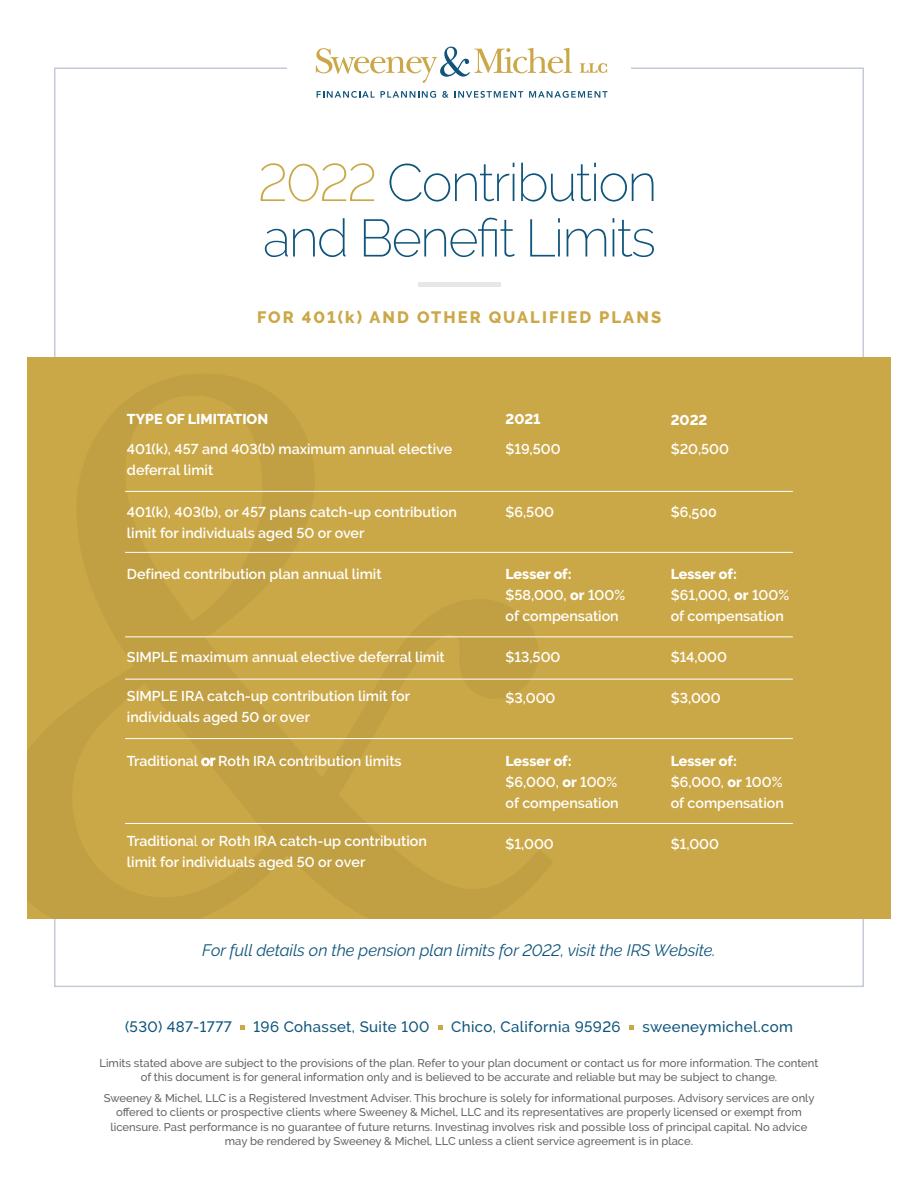
<style>
.page{position:relative;width:918px;height:1188px;background:#fff}
.page>*{position:absolute;margin:0;border:0;box-sizing:border-box;transform-origin:0 0}
.t1{font:200 52.5px/55.5px "Raleway";letter-spacing:-.035em;color:#0e547b}
.t2{font:italic 16.5px "Raleway";letter-spacing:-.005em;color:#0e547b}
.t3{font:800 16.5px "Raleway";letter-spacing:.125em;color:#cba847}
.t4{font:500 15px "Raleway";letter-spacing:.025em;color:#0e547b}
.t5{font:600 14.25px/21px "Raleway";color:#fff}
.t6{font:800 14.25px "Raleway";color:#fff}
.t7{font:500 11.25px/14.2px "Raleway";color:#636466;text-align:center}
.s1{color:#cba847}
.s2{font-weight:400}
.s3{font-weight:800}
</style>
<div class="page">
<svg style="left:316px;top:47px;width:256px;height:36px"></svg>
<svg style="left:580px;top:63px;width:27px;height:10px"></svg>
<svg style="left:317px;top:91px;width:58px;height:7px"></svg>
<svg style="left:381px;top:91px;width:55px;height:7px"></svg>
<svg style="left:442px;top:91px;width:81px;height:7px"></svg>
<svg style="left:529px;top:91px;width:79px;height:7px"></svg>
<svg style="left:241px;top:1025px;width:4px;height:4px"></svg>
<svg style="left:438px;top:1025px;width:4px;height:4px"></svg>
<svg style="left:629px;top:1025px;width:5px;height:4px"></svg>
<hr style="left:418px;top:283px;width:82px;height:4px;background:#e6e7e8">
<div style="left:27px;top:357px;width:864px;height:562px;background:#cba847"></div>
<svg style="left:125px;top:490px;width:428px;height:250px"></svg>
<hr style="left:125px;top:491px;width:668px;height:1px;background:#fff">
<hr style="left:125px;top:552px;width:668px;height:1px;background:#fff">
<hr style="left:125px;top:636px;width:668px;height:1px;background:#fff">
<hr style="left:125px;top:679px;width:668px;height:1px;background:#fff">
<hr style="left:125px;top:738px;width:668px;height:1px;background:#fff">
<hr style="left:125px;top:823px;width:668px;height:1px;background:#fff">
<h1 class="t1" style="left:258px;top:155px;width:401px"><span class="s1">2022</span> Contribution and Benefit Limits</h1>
<h2 class="t3" style="left:257px;top:308px;width:406px">FOR 401(k) AND OTHER QUALIFIED PLANS</h2>
<p class="t6" style="left:127px;top:411px;width:143px">TYPE OF LIMITATION</p>
<p class="t5" style="left:127px;top:439px;width:327px">401(k), 457 and 403(b) maximum annual elective deferral limit</p>
<p class="t5" style="left:127px;top:501px;width:331px">401(k), 403(b), or 457 plans catch-up contribution limit for individuals aged 50 or over</p>
<p class="t5" style="left:127px;top:563px;width:256px">Defined contribution plan annual limit</p>
<p class="t5" style="left:127px;top:647px;width:319px">SIMPLE maximum annual elective deferral limit</p>
<p class="t5" style="left:127px;top:685px;width:285px">SIMPLE IRA catch-up contribution limit for individuals aged 50 or over</p>
<p class="t5" style="left:127px;top:750px;width:276px">Traditional or Roth IRA contribution limits</p>
<p class="t5" style="left:127px;top:831px;width:302px">Traditiona<span class="s2">l</span> or Roth IRA catch-up contribution limit for individuals aged 50 or over</p>
<p class="t6" style="left:506px;top:411px;width:37px">2021</p>
<p class="t5" style="left:506px;top:439px;width:57px">$19,500</p>
<p class="t5" style="left:506px;top:501px;width:50px">$6,500</p>
<p class="t5" style="left:506px;top:563px;width:121px"><span class="s3">Lesser of: </span>$58,000, <span class="s3">or</span> 100% of compensation</p>
<p class="t5" style="left:506px;top:647px;width:56px">$13,500</p>
<p class="t5" style="left:506px;top:688px;width:51px">$3,000</p>
<p class="t5" style="left:506px;top:750px;width:115px"><span class="s3">Lesser of: </span>$6,000, <span class="s3">or</span> 100% of compensation</p>
<p class="t5" style="left:506px;top:833px;width:50px">$1,000</p>
<p class="t6" style="left:671px;top:411px;width:38px">2022</p>
<p class="t5" style="left:671px;top:439px;width:60px">$20,500</p>
<p class="t5" style="left:671px;top:501px;width:48px">$6,500</p>
<p class="t5" style="left:671px;top:563px;width:120px"><span class="s3">Lesser of: </span>$61,000, <span class="s3">or</span> 100% of compensation</p>
<p class="t5" style="left:671px;top:647px;width:58px">$14,000</p>
<p class="t5" style="left:671px;top:688px;width:51px">$3,000</p>
<p class="t5" style="left:671px;top:750px;width:115px"><span class="s3">Lesser of: </span>$6,000, <span class="s3">or</span> 100% of compensation</p>
<p class="t5" style="left:671px;top:833px;width:50px">$1,000</p>
<h2 class="t2" style="left:202px;top:941px;width:515px">For full details on the pension plan limits for 2022, visit the IRS Website.</h2>
<h3 class="t4" style="left:125px;top:1019px;width:108px">(530) 487-1777</h3>
<h3 class="t4" style="left:254px;top:1019px;width:177px">196 Cohasset, Suite 100</h3>
<h3 class="t4" style="left:451px;top:1019px;width:171px">Chico, California 95926</h3>
<h3 class="t4" style="left:643px;top:1019px;width:152px">sweeneymichel.com</h3>
<p class="t7" style="left:99px;top:1056px;width:721px">Limits stated above are subject to the provisions of the plan. Refer to your plan document or contact us for more information. The content of this document is for general information only and is believed to be accurate and reliable but may be subject to change.</p>
<p class="t7" style="left:104px;top:1091px;width:712px">Sweeney &amp; Michel, LLC is a Registered Investment Adviser. This brochure is solely for informational purposes. Advisory services are only offered to clients or prospective clients where Sweeney &amp; Michel, LLC and its representatives are properly licensed or exempt from licensure. Past performance is no guarantee of future returns. Investinag involves risk and possible loss of principal capital. No advice may be rendered by Sweeney &amp; Michel, LLC unless a client service agreement is in place.</p>
</div>
